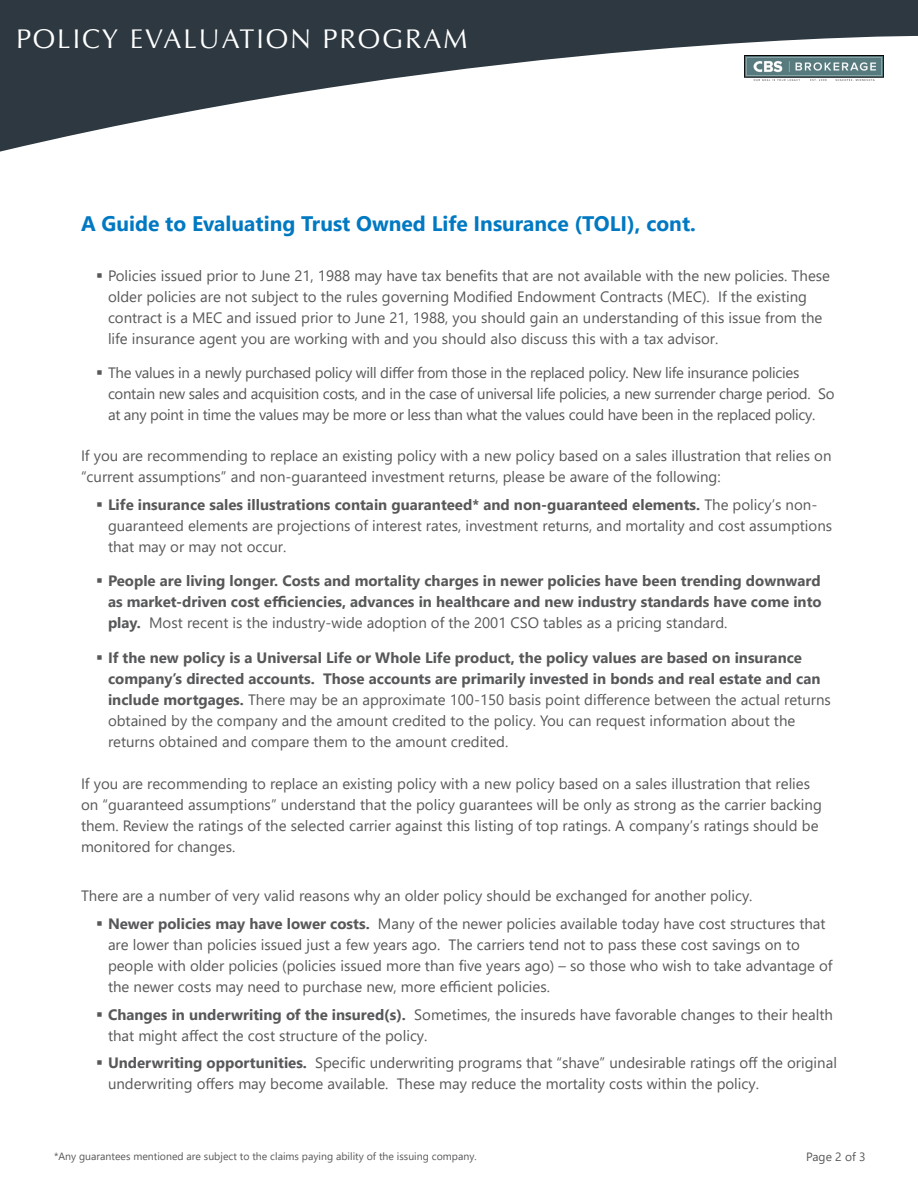
<style>
.page{position:relative;width:918px;height:1188px;background:#fff}
.page>*{position:absolute;margin:0;border:0;box-sizing:border-box;transform-origin:0 0}
.t1{font:27px "Optima LT";letter-spacing:.07em;color:#fff}
.t2{font:700 21px "Segoe UI";color:#0079c2}
.heading_2{font:15px/21px "Segoe UI";color:#57585a}
.heading_2-2{font:15px/21px "Segoe UI";letter-spacing:-.02em;color:#57585a}
.t3{font:700 15px/21px "Segoe UI";color:#57585a;text-align:justify}
.heading_2-3{font:12px "Segoe UI";color:#57585a}
.t4{font:10.5px "Segoe UI";color:#57585a}
.s1{font-weight:700}
.s2{font-weight:400}
</style>
<div class="page">
<svg style="left:0;top:0;width:918px;height:152px;fill:#2d3840"></svg>
<img style="left:744px;top:56px;width:140px;height:24px">
<h1 class="t1" style="left:16px;top:23px;width:453px">POLICY EVALUATION PROGRAM</h1>
<p class="t2" style="left:81px;top:204px;width:616px">A Guide to Evaluating Trust Owned Life Insurance (TOLI), cont.</p>
<p class="heading_2" style="left:108px;top:264px;width:724px">Policies issued prior to June 21, 1988 may have tax benefits that are not available with the new policies. These older policies are not subject to the rules governing Modified Endowment Contracts (MEC). If the existing contract is a MEC and issued prior to June 21, 1988, you should gain an understanding of this issue from the life insurance agent you are working with and you should also discuss this with a tax advisor.</p>
<p class="heading_2-2" style="left:108px;top:361px;width:728px">The values in a newly purchased policy will differ from those in the replaced policy. New life insurance policies contain new sales and acquisition costs, and in the case of universal life policies, a new surrender charge period. So at any point in time the values may be more or less than what the values could have been in the replaced policy.</p>
<p class="heading_2" style="left:81px;top:444px;width:752px">If you are recommending to replace an existing policy with a new policy based on a sales illustration that relies on “current assumptions” and non-guaranteed investment returns, please be aware of the following:</p>
<p class="heading_2" style="left:108px;top:493px;width:726px"><span class="s1">Life insurance sales illustrations contain guaranteed* and non-guaranteed elements.</span> The policy’s non&shy;guaranteed elements are projections of interest rates, investment returns, and mortality and cost assumptions that may or may not occur.</p>
<p class="t3" style="left:108px;top:569px;width:715px">People are living longer. Costs and mortality charges in newer policies have been trending downward as market-driven cost efficiencies, advances in healthcare and new industry standards have come into play. <span class="s2">Most recent is the industry-wide adoption of the 2001 CSO tables as a pricing standard.</span></p>
<p class="heading_2" style="left:108px;top:646px;width:724px"><span class="s1">If the new policy is a Universal Life or Whole Life product, the policy values are based on insurance company’s directed accounts. Those accounts are primarily invested in bonds and real estate and can include mortgages.</span> There may be an approximate 100-150 basis point difference between the actual returns obtained by the company and the amount credited to the policy. You can request information about the returns obtained and compare them to the amount credited.</p>
<p class="heading_2" style="left:81px;top:772px;width:742px">If you are recommending to replace an existing policy with a new policy based on a sales illustration that relies on “guaranteed assumptions” understand that the policy guarantees will be only as strong as the carrier backing them. Review the ratings of the selected carrier against this listing of top ratings. A company’s ratings should be monitored for changes.</p>
<p class="heading_2" style="left:81px;top:884px;width:673px">There are a number of very valid reasons why an older policy should be exchanged for another policy.</p>
<p class="heading_2" style="left:108px;top:912px;width:726px"><span class="s1">Newer policies may have lower costs.</span> Many of the newer policies available today have cost structures that are lower than policies issued just a few years ago. The carriers tend not to pass these cost savings on to people with older policies (policies issued more than five years ago) – so those who wish to take advantage of the newer costs may need to purchase new, more efficient policies.</p>
<p class="heading_2" style="left:108px;top:1002px;width:726px"><span class="s1">Changes in underwriting of the insured(s).</span> Sometimes, the insureds have favorable changes to their health that might affect the cost structure of the policy.</p>
<p class="heading_2" style="left:108px;top:1051px;width:731px"><span class="s1">Underwriting opportunities.</span> Specific underwriting programs that “shave” undesirable ratings off the original underwriting offers may become available. These may reduce the mortality costs within the policy.</p>
<p class="t4" style="left:54px;top:1146px;width:424px">*Any guarantees mentioned are subject to the claims paying ability of the issuing company.</p>
<p class="heading_2-3" style="left:806px;top:1146px;width:61px">Page 2 of 3</p>
</div>
